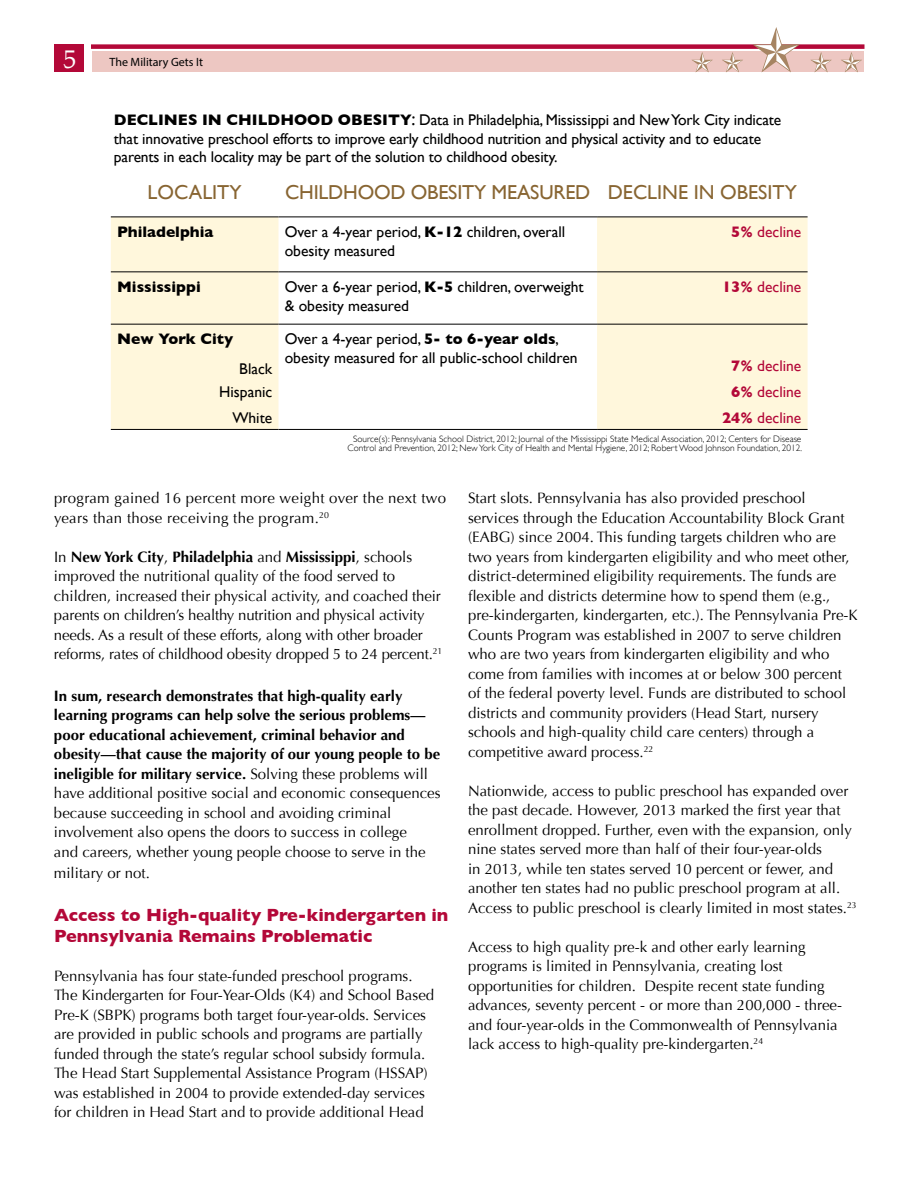
<style>
.page{position:relative;width:918px;height:1188px;background:#fff}
.page>*{position:absolute;margin:0;border:0;box-sizing:border-box;transform-origin:0 0}
.t1{font:25.5px "Book Antiqua";color:#fff}
.t2{font:20.25px "Gill Sans";letter-spacing:-.01em;color:#886532}
.t3{font:700 18px/21px "Gill Sans";color:#b30838}
.t4{font:15.6px/18.6px "Gill Sans";letter-spacing:-.01em;color:#000}
.t5{font:15.6px "Gill Sans";color:#b30838}
.t6{font:700 15.6px "Gill Sans";color:#000}
.t7{font:15px/19.5px "Optima";color:#000}
.t8{font:700 15px/19.5px "Optima";color:#000}
.t9{font:15px/19.5px "Optima";letter-spacing:.02em;color:#000}
.t10{font:12px "Myriad Pro";color:#000}
.t11{font:300 9.3px/9.3px "Gill Sans";color:#000;text-align:center}
.s1{font-weight:700}
.s2{font-size:18.6px}
.s3{font-weight:400}
</style>
<div class="page">
<div style="left:54px;top:45px;width:30px;height:27px;background:#b30838"></div>
<div style="left:92px;top:44px;width:773px;height:5px;background:#b30838"></div>
<div style="left:92px;top:51px;width:772px;height:21px;background:#edc7c2"></div>
<svg style="left:752px;top:27px;width:48px;height:45px"></svg>
<svg style="left:810px;top:52px;width:22px;height:20px"></svg>
<svg style="left:841px;top:52px;width:21px;height:20px"></svg>
<svg style="left:692px;top:52px;width:21px;height:20px"></svg>
<svg style="left:722px;top:52px;width:21px;height:20px"></svg>
<svg style="left:111px;top:216px;width:697px;height:1px"></svg>
<svg style="left:111px;top:218px;width:697px;height:211px;fill:#fff7dc"></svg>
<hr style="left:111px;top:429px;width:168px;height:1px;background:#000">
<hr style="left:279px;top:429px;width:318px;height:1px;background:#000">
<hr style="left:597px;top:429px;width:211px;height:1px;background:#000">
<hr style="left:111px;top:217px;width:168px;height:1px;background:#000">
<hr style="left:279px;top:217px;width:318px;height:1px;background:#000">
<hr style="left:597px;top:217px;width:211px;height:1px;background:#000">
<hr style="left:111px;top:271px;width:168px;height:1px;background:#000">
<hr style="left:279px;top:271px;width:318px;height:1px;background:#000">
<hr style="left:597px;top:271px;width:211px;height:1px;background:#000">
<hr style="left:111px;top:324px;width:168px;height:1px;background:#000">
<hr style="left:279px;top:324px;width:318px;height:1px;background:#000">
<hr style="left:597px;top:324px;width:211px;height:1px;background:#000">
<h1 class="t1" style="left:64px;top:44px;width:14px">5</h1>
<p class="t10" style="left:110px;top:57px;width:95px">The Military Gets It</p>
<p class="t4" style="left:114px;top:112px;width:669px"><span class="s1">DECLINES IN CHILDHOOD OBESITY</span><span class="s2">:</span> Data in Philadelphia, Mississippi and New York City indicate that innovative preschool efforts to improve early childhood nutrition and physical activity and to educate parents in each locality may be part of the solution to childhood obesity.</p>
<h2 class="t2" style="left:148px;top:184px;width:96px">LOCALITY</h2>
<h2 class="t2" style="left:285px;top:184px;width:513px">CHILDHOOD OBESITY MEASURED DECLINE IN OBESITY</h2>
<p class="t6" style="left:117px;top:225px;width:98px">Philadelphia</p>
<p class="t4" style="left:285px;top:224px;width:282px">Over a 4-year period, <span class="s1">K-12</span> children, overall obesity measured</p>
<p class="t5" style="left:731px;top:225px;width:72px"><span class="s1">5%</span> decline</p>
<p class="t6" style="left:117px;top:280px;width:85px">Mississippi</p>
<p class="t4" style="left:285px;top:279px;width:301px">Over a 6-year period, <span class="s1">K-5</span> children, overweight &amp; obesity measured</p>
<p class="t5" style="left:722px;top:280px;width:81px"><span class="s1">13%</span> decline</p>
<p class="t6" style="left:117px;top:332px;width:118px">New York City</p>
<p class="t4" style="left:285px;top:331px;width:294px">Over a 4-year period, <span class="s1">5- to 6-year olds</span>, obesity measured for all public-school children</p>
<p class="t4" style="left:239px;top:360px;width:35px">Black</p>
<p class="t5" style="left:731px;top:359px;width:72px"><span class="s1">7%</span> decline</p>
<p class="t4" style="left:219px;top:383px;width:55px">Hispanic</p>
<p class="t5" style="left:731px;top:385px;width:72px"><span class="s1">6%</span> decline</p>
<p class="t4" style="left:232px;top:410px;width:41px">White</p>
<p class="t5" style="left:722px;top:412px;width:81px"><span class="s1">24%</span> decline</p>
<p class="t11" style="left:348px;top:435px;width:456px">Source(s): Pennsylvania School District, 2012; Journal of the Mississippi State Medical Association, 2012; Centers for Disease<br>Control and Prevention, 2012; New York City of Health and Mental Hygiene, 2012; Robert Wood Johnson Foundation, 2012.</p>
<p class="t9" style="left:54px;top:489px;width:394px">program gained 16 percent more weight over the next two years than those receiving the program.<sup>20</sup></p>
<p class="t7" style="left:54px;top:547px;width:390px">In <span class="s1">New York City</span>, <span class="s1">Philadelphia</span> and <span class="s1">Mississippi</span>, schools improved the nutritional quality of the food served to children, increased their physical activity, and coached their parents on children’s healthy nutrition and physical activity needs. As a result of these efforts, along with other broader reforms, rates of childhood obesity dropped 5 to 24 percent.<sup>21</sup></p>
<p class="t8" style="left:54px;top:687px;width:388px">In sum, research demonstrates that high-quality early learning programs can help solve the serious problems— poor educational achievement, criminal behavior and obesity—that cause the majority of our young people to be ineligible for military service. <span class="s3">Solving these problems will have additional positive social and economic consequences because succeeding in school and avoiding criminal involvement also opens the doors to success in college<br>and careers, whether young people choose to serve in the</span></p>
<p class="t7" style="left:54px;top:864px;width:97px">military or not.</p>
<p class="t3" style="left:54px;top:906px;width:396px">Access to High-quality Pre-kindergarten in<br>Pennsylvania Remains Problematic</p>
<p class="t7" style="left:54px;top:966px;width:382px">Pennsylvania has four state-funded preschool programs.<br>The Kindergarten for Four-Year-Olds (K4) and School Based Pre-K (SBPK) programs both target four-year-olds. Services are provided in public schools and programs are partially funded through the state’s regular school subsidy formula.<br>The Head Start Supplemental Assistance Program (HSSAP) was established in 2004 to provide extended-day services for children in Head Start and to provide additional Head</p>
<p class="t7" style="left:468px;top:489px;width:391px">Start slots. Pennsylvania has also provided preschool services through the Education Accountability Block Grant (EABG) since 2004. This funding targets children who are two years from kindergarten eligibility and who meet other, district-determined eligibility requirements. The funds are lexible and districts determine how to spend them (e.g., pre-kindergarten, kindergarten, etc.). The Pennsylvania Pre-K Counts Program was established in 2007 to serve children who are two years from kindergarten eligibility and who come from families with incomes at or below 300 percent of the federal poverty level. Funds are distributed to school districts and community providers (Head Start, nursery schools and high-quality child care centers) through a competitive award process.<sup>22</sup></p>
<p class="t7" style="left:468px;top:781px;width:390px">Nationwide, access to public preschool has expanded over the past decade. However, 2013 marked the irst year that enrollment dropped. Further, even with the expansion, only nine states served more than half of their four-year-olds<br>in 2013, while ten states served 10 percent or fewer, and another ten states had no public preschool program at all.<br>Access to public preschool is clearly limited in most states.<sup>23</sup></p>
<p class="t7" style="left:468px;top:937px;width:376px">Access to high quality pre-k and other early learning programs is limited in Pennsylvania, creating lost opportunities for children. Despite recent state funding advances, seventy percent - or more than 200,000 - three&shy;and four-year-olds in the Commonwealth of Pennsylvania lack access to high-quality pre-kindergarten.<sup>24</sup></p>
</div>
